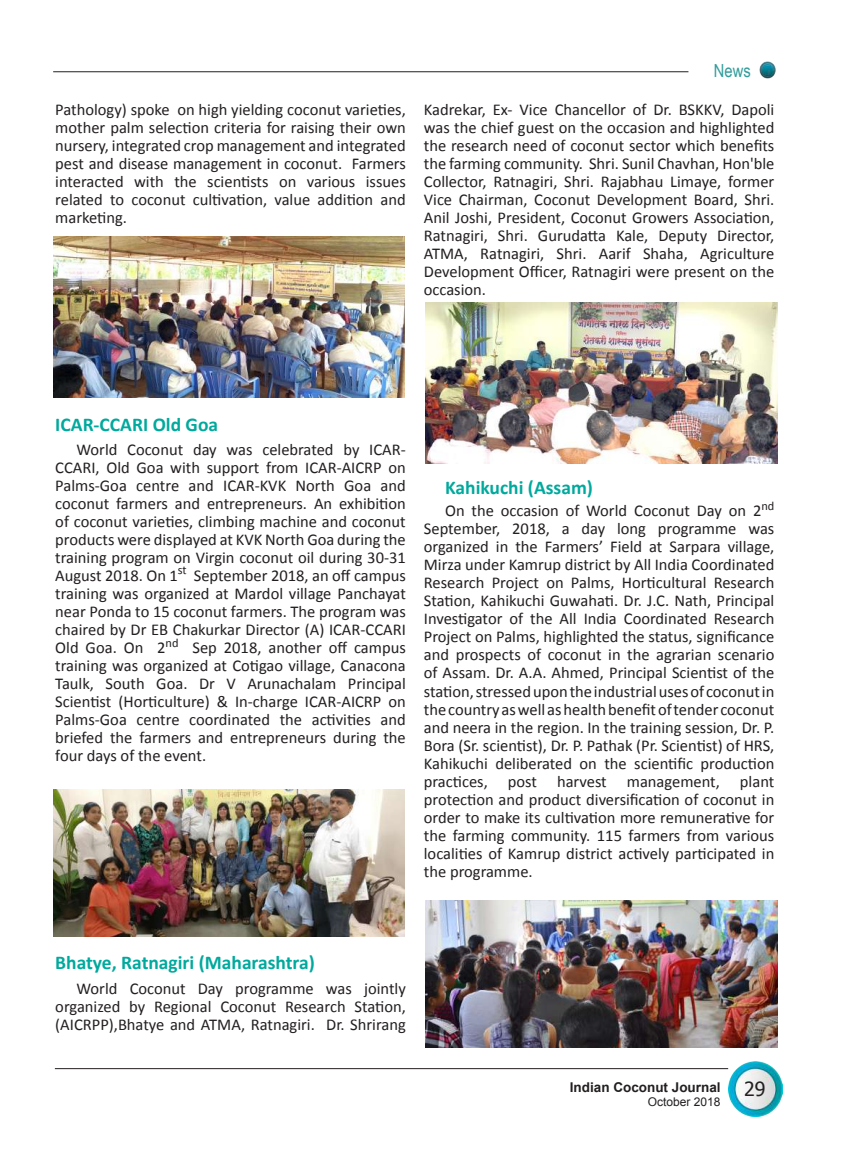
<style>
.page{position:relative;width:851px;height:1149px;background:#fff}
.page>*{position:absolute;margin:0;border:0;box-sizing:border-box;transform-origin:0 0}
.t1{font:700 19.5px "Calibri";color:#00a99d}
.t2{font:19.5px "Tahoma";color:#231f20}
.t3{font:18px "Arial Narrow";color:#329d9c}
.t4{font:16.5px/18px "Calibri";color:#231f20;text-align:justify}
.t5{font:700 13.5px "Arial";color:#231f20}
.t6{font:12px "Arial";color:#231f20}
</style>
<div class="page">
<img style="left:728px;top:1061px;width:54px;height:54px">
<hr style="left:55px;top:1067px;width:673px;height:1px;background:#231f20">
<hr style="left:53px;top:71px;width:635px;height:1px;background:#231f20">
<img style="left:759px;top:61px;width:17px;height:18px">
<img style="left:53px;top:237px;width:352px;height:160px">
<img style="left:53px;top:789px;width:352px;height:146px">
<img style="left:425px;top:900px;width:352px;height:146px">
<img style="left:425px;top:303px;width:352px;height:160px">
<p class="t4" style="left:55px;top:99px;width:352px">Pathology) spoke on high yielding coconut varieties, mother palm selection criteria for raising their own nursery, integrated crop management and integrated pest and disease management in coconut. Farmers interacted with the scientists on various issues related to coconut cultivation, value addition and marketing.</p>
<p class="t3" style="left:713px;top:57px;width:38px">News</p>
<p class="t4" style="left:424px;top:99px;width:352px">Kadrekar, Ex- Vice Chancellor of Dr. BSKKV, Dapoli was the chief guest on the occasion and highlighted the research need of coconut sector which benefits the farming community. Shri. Sunil Chavhan, Hon'ble Collector, Ratnagiri, Shri. Rajabhau Limaye, former Vice Chairman, Coconut Development Board, Shri.<br>Anil Joshi, President, Coconut Growers Association, Ratnagiri, Shri. Gurudatta Kale, Deputy Director, ATMA, Ratnagiri, Shri. Aarif Shaha, Agriculture Development Officer, Ratnagiri were present on the occasion.</p>
<p class="t1" style="left:55px;top:410px;width:164px">ICAR-CCARI Old Goa</p>
<p class="t4" style="left:55px;top:440px;width:352px;text-indent:21px">World Coconut day was celebrated by ICAR-CCARI, Old Goa with support from ICAR-AICRP on Palms-Goa centre and ICAR-KVK North Goa and coconut farmers and entrepreneurs. An exhibition of coconut varieties, climbing machine and coconut products were displayed at KVK North Goa during the training program on Virgin coconut oil during 30-31<br>August 2018. On 1<sup>st</sup> September 2018, an off campus training was organized at Mardol village Panchayat near Ponda to 15 coconut farmers. The program was chaired by Dr EB Chakurkar Director (A) ICAR-CCARI Old Goa. On 2<sup>nd</sup> Sep 2018, another off campus training was organized at Cotigao village, Canacona Taulk, South Goa. Dr V Arunachalam Principal Scientist (Horticulture) &amp; In-charge ICAR-AICRP on Palms-Goa centre coordinated the activities and briefed the farmers and entrepreneurs during the four days of the event.</p>
<p class="t1" style="left:445px;top:473px;width:149px">Kahikuchi (Assam)</p>
<p class="t4" style="left:424px;top:501px;width:352px;text-indent:21px">On the occasion of World Coconut Day on 2<sup>nd </sup>September, 2018, a day long programme was organized in the Farmers’ Field at Sarpara village, Mirza under Kamrup district by All India Coordinated Research Project on Palms, Horticultural Research Station, Kahikuchi Guwahati. Dr. J.C. Nath, Principal Investigator of the All India Coordinated Research Project on Palms, highlighted the status, significance and prospects of coconut in the agrarian scenario of Assam. Dr. A.A. Ahmed, Principal Scientist of the station, stressed upon the industrial uses of coconut in the country as well as health benefit of tender coconut and neera in the region. In the training session, Dr. P.<br>Bora (Sr. scientist), Dr. P. Pathak (Pr. Scientist) of HRS, Kahikuchi deliberated on the scientific production practices, post harvest management, plant protection and product diversification of coconut in order to make its cultivation more remunerative for the farming community. 115 farmers from various localities of Kamrup district actively participated in the programme.</p>
<p class="t1" style="left:55px;top:948px;width:261px">Bhatye, Ratnagiri (Maharashtra)</p>
<p class="t4" style="left:55px;top:978px;width:352px;text-indent:21px">World Coconut Day programme was jointly organized by Regional Coconut Research Station, (AICRPP),Bhatye and ATMA, Ratnagiri. Dr. Shrirang</p>
<p class="t5" style="left:569px;top:1078px;width:152px">Indian Coconut Journal</p>
<p class="t6" style="left:647px;top:1093px;width:74px">October 2018</p>
<p class="t2" style="left:744px;top:1075px;width:23px">29</p>
</div>
